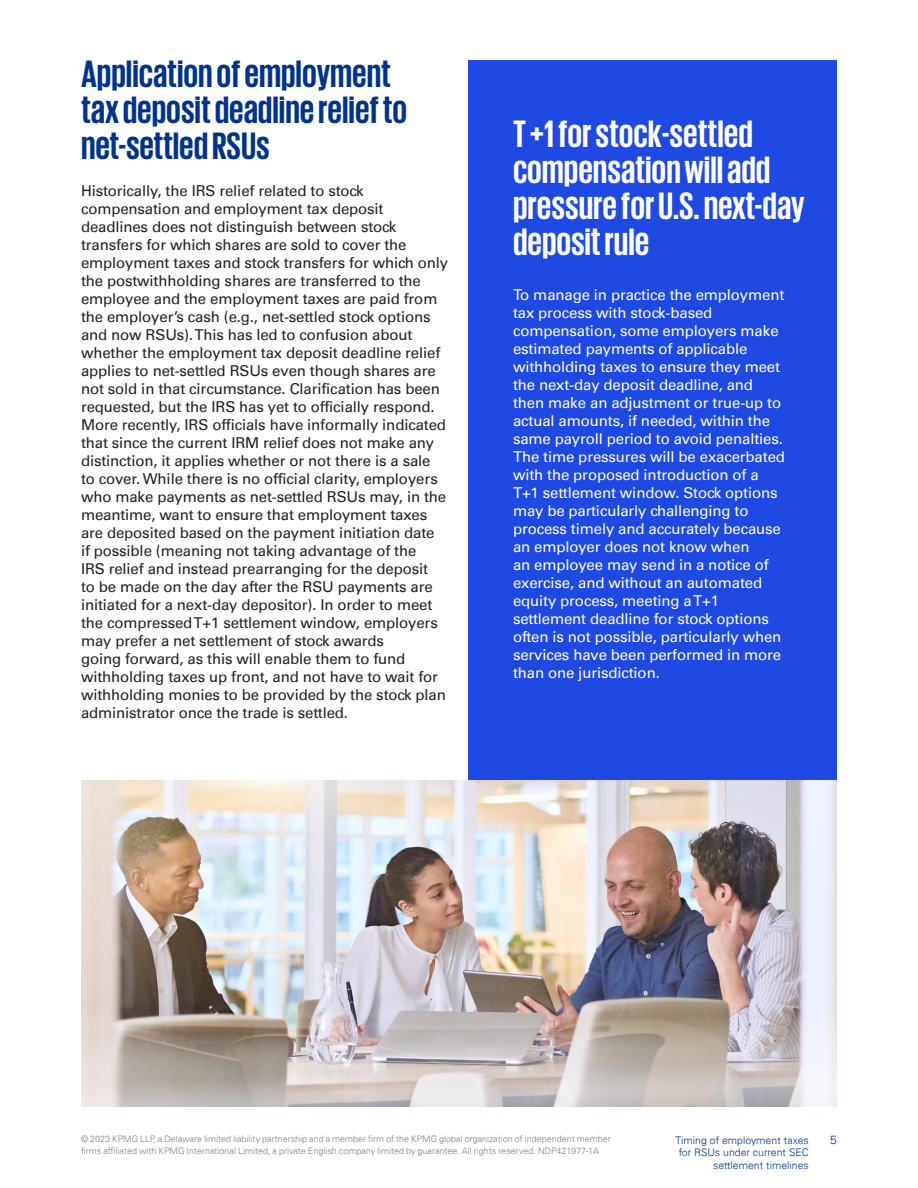
<style>
.page{position:relative;width:918px;height:1188px;background:#fff}
.page>*{position:absolute;margin:0;border:0;box-sizing:border-box;transform-origin:0 0}
.t1{font:700 39px/36px "KPMG";color:#fff}
.t2{font:700 39px/36px "KPMG";color:#00338d}
.t3{font:15px/18px "Univers 55 Roman";letter-spacing:-.01em;color:#231f20}
.t4{font:15px/18px "Univers 55 Roman";letter-spacing:-.01em;color:#fff}
.t5{font:300 12px "Univers 45";color:#00338d}
.t6{font:300 10.5px/12.6px "Univers 45";color:#00338d;text-align:right}
.t7{font:300 9px/12px "Univers 45";color:#7c7e81}
</style>
<div class="page">
<div style="left:468px;top:60px;width:369px;height:720px;background:#1e49e2"></div>
<img style="left:81px;top:780px;width:756px;height:327px">
<h1 class="t2" style="left:81px;top:54px;width:328px">Application of employment tax deposit deadline relief to net-settled RSUs</h1>
<p class="t3" style="left:81px;top:181px;width:369px">Historically, the IRS relief related to stock compensation and employment tax deposit deadlines does not distinguish between stock transfers for which shares are sold to cover the employment taxes and stock transfers for which only the postwithholding shares are transferred to the employee and the employment taxes are paid from the employer’s cash (e.g., net-settled stock options and now RSUs). This has led to confusion about whether the employment tax deposit deadline relief applies to net-settled RSUs even though shares are not sold in that circumstance. Clarification has been requested, but the IRS has yet to officially respond.<br>More recently, IRS officials have informally indicated that since the current IRM relief does not make any distinction, it applies whether or not there is a sale to cover. While there is no official clarity, employers who make payments as net-settled RSUs may, in the meantime, want to ensure that employment taxes are deposited based on the payment initiation date<br>if possible (meaning not taking advantage of the<br>IRS relief and instead prearranging for the deposit<br>to be made on the day after the RSU payments are initiated for a next-day depositor). In order to meet the compressed T+1 settlement window, employers may prefer a net settlement of stock awards<br>going forward, as this will enable them to fund withholding taxes up front, and not have to wait for withholding monies to be provided by the stock plan administrator once the trade is settled.</p>
<h1 class="t1" style="left:513px;top:114px;width:293px">T +1 for stock-settled compensation will add pressure for U.S. next-day deposit rule</h1>
<p class="t4" style="left:513px;top:286px;width:274px">To manage in practice the employment tax process with stock-based compensation, some employers make estimated payments of applicable withholding taxes to ensure they meet the next-day deposit deadline, and then make an adjustment or true-up to actual amounts, if needed, within the same payroll period to avoid penalties.<br>The time pressures will be exacerbated with the proposed introduction of a T+1 settlement window. Stock options may be particularly challenging to process timely and accurately because an employer does not know when<br>an employee may send in a notice of exercise, and without an automated equity process, meeting a T+1 settlement deadline for stock options often is not possible, particularly when services have been performed in more than one jurisdiction.</p>
<p class="t7" style="left:81px;top:1133px;width:531px">© 2023 KPMG LLP, a Delaware limited liability partnership and a member firm of the KPMG global organization of independent member firms affiliated with KPMG International Limited, a private English company limited by guarantee. All rights reserved. NDP421977-1A</p>
<p class="t6" style="left:675px;top:1134px;width:135px">Timing of employment taxes</p>
<p class="t5" style="left:830px;top:1132px;width:8px">5</p>
<p class="t6" style="left:679px;top:1146px;width:132px">for RSUs under current SEC settlement timelines</p>
</div>
